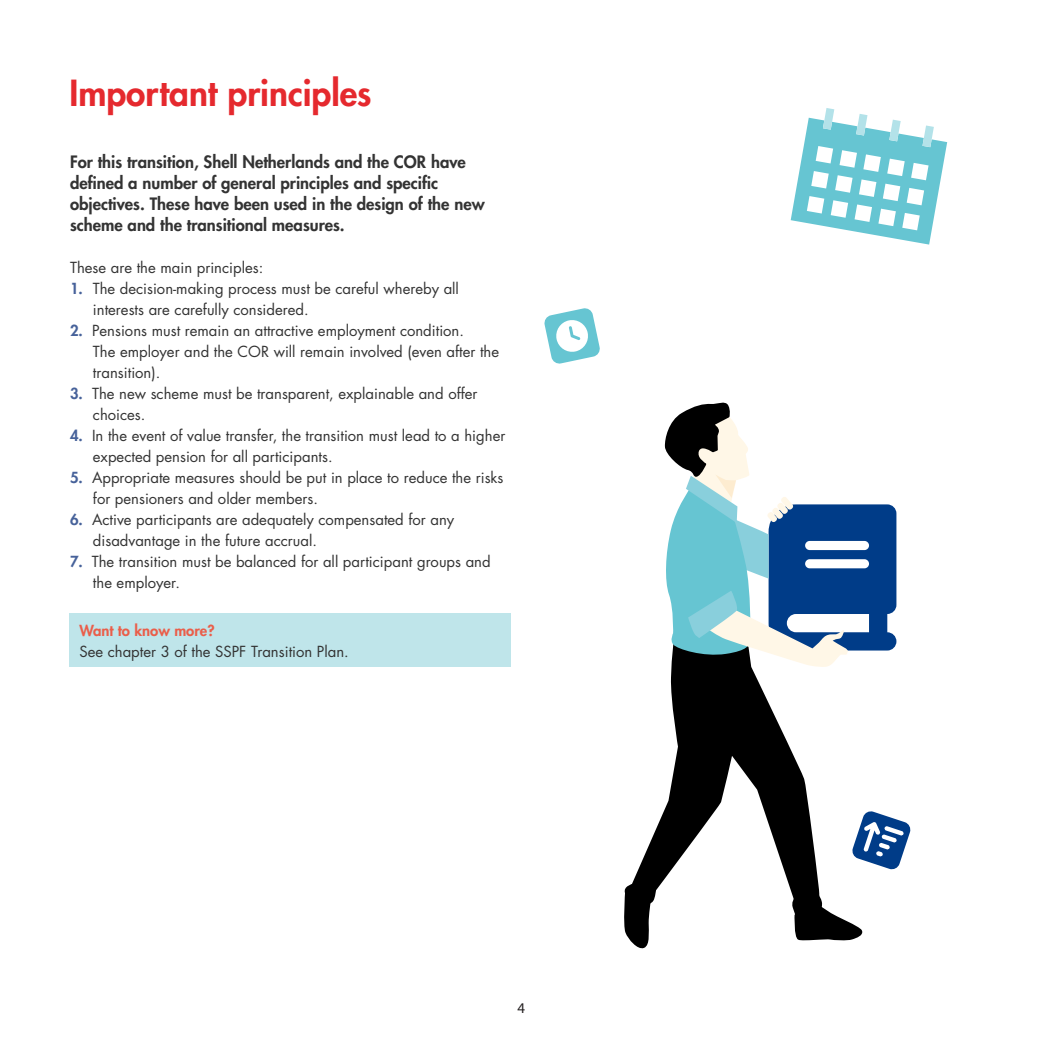
<style>
.page{position:relative;width:1042px;height:1042px;background:#fff}
.page>*{position:absolute;margin:0;border:0;box-sizing:border-box;transform-origin:0 0}
.Basisalinea{font:800 35px "Futura Std";color:#e5292e}
.Basisalinea-2{font:800 16.62px/21px "Futura Std";color:#333}
.Basisalinea-3{font:14.88px/21px "Futura Std";color:#333}
.t1{font:14.88px "Myriad Pro";color:#231f20}
.s1{font-weight:800;color:#47629a}
.s2{font-weight:800;color:#ea5e4a}
</style>
<div class="page">
<svg style="left:624px;top:920px;width:25px;height:29px"></svg>
<svg style="left:794px;top:907px;width:69px;height:34px"></svg>
<svg style="left:624px;top:667px;width:198px;height:253px"></svg>
<svg style="left:664px;top:402px;width:232px;height:265px"></svg>
<svg style="left:544px;top:308px;width:56px;height:56px"></svg>
<svg style="left:852px;top:811px;width:59px;height:59px"></svg>
<svg style="left:791px;top:108px;width:156px;height:137px"></svg>
<div style="left:69px;top:613px;width:442px;height:53px;background:#bfe5ea"></div>
<p class="Basisalinea" style="left:69px;top:70px;width:304px">Important principles</p>
<p class="Basisalinea-2" style="left:70px;top:151px;width:416px">For this transition, Shell Netherlands and the COR have defined a number of general principles and specific objectives. These have been used in the design of the new scheme and the transitional measures.</p>
<p class="Basisalinea-3" style="left:70px;top:257px;width:195px">These are the main principles:</p>
<p class="Basisalinea-3" style="left:70px;top:278px;width:390px"><span class="s1">1.</span> The decision-making process must be careful whereby all</p>
<p class="Basisalinea-3" style="left:93px;top:299px;width:217px">interests are carefully considered.</p>
<p class="Basisalinea-3" style="left:70px;top:320px;width:395px"><span class="s1">2.</span> Pensions must remain an attractive employment condition.</p>
<p class="Basisalinea-3" style="left:93px;top:341px;width:408px">The employer and the COR will remain involved (even after the transition).</p>
<p class="Basisalinea-3" style="left:93px;top:383px;width:386px;text-indent:-23px"><span class="s1">3.</span> The new scheme must be transparent, explainable and offer choices.</p>
<p class="Basisalinea-3" style="left:93px;top:425px;width:414px;text-indent:-23px"><span class="s1">4.</span> In the event of value transfer, the transition must lead to a higher expected pension for all participants.</p>
<p class="Basisalinea-3" style="left:93px;top:467px;width:412px;text-indent:-23px"><span class="s1">5.</span> Appropriate measures should be put in place to reduce the risks for pensioners and older members.</p>
<p class="Basisalinea-3" style="left:93px;top:509px;width:363px;text-indent:-23px"><span class="s1">6.</span> Active participants are adequately compensated for any disadvantage in the future accrual.</p>
<p class="Basisalinea-3" style="left:93px;top:551px;width:399px;text-indent:-23px"><span class="s1">7.</span> The transition must be balanced for all participant groups and the employer.</p>
<p class="Basisalinea-3" style="left:79px;top:620px;width:271px"><span class="s2">Want to know more?<br></span>See chapter 3 of the SSPF Transition Plan.</p>
<p class="t1" style="left:517px;top:998px;width:9px">4</p>
</div>
